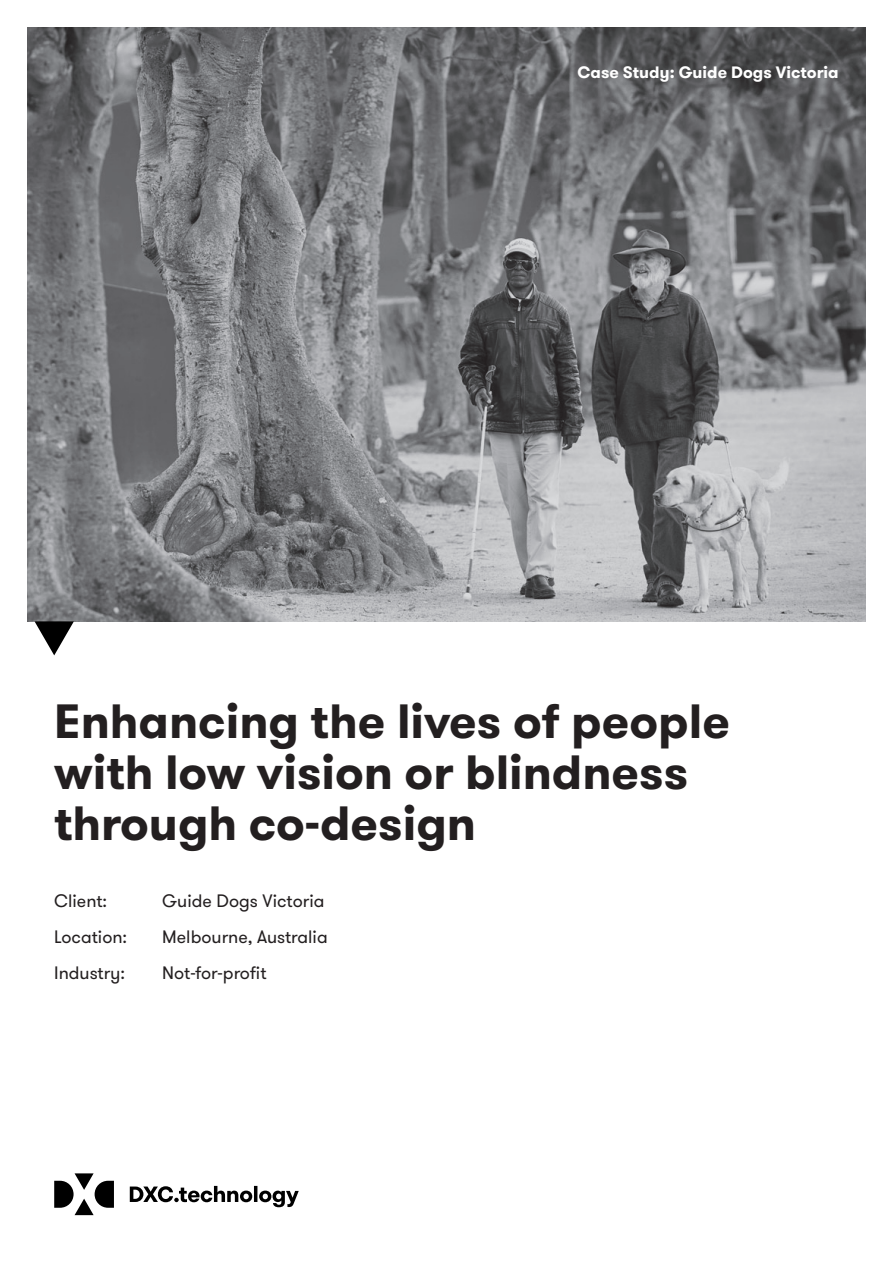
<style>
.page{position:relative;width:893px;height:1263px;background:#fff}
.page>*{position:absolute;margin:0;border:0;box-sizing:border-box;transform-origin:0 0}
.Main_Heading_Bold_32{font:700 48px/51px "GT Walsheim Pro";color:#231f20}
.Intro_Copy_Regular_1{font:18px "GT Walsheim Pro";color:#231f20}
.Running_head_Bold_11{font:700 16.5px "GT Walsheim Pro";color:#fff}
</style>
<div class="page">
<svg style="left:54px;top:1173px;width:245px;height:42px"></svg>
<img style="left:27px;top:27px;width:839px;height:594px">
<svg style="left:35px;top:621px;width:39px;height:34px"></svg>
<p class="Running_head_Bold_11" style="left:577px;top:61px;width:263px">Case Study: Guide Dogs Victoria</p>
<p class="Main_Heading_Bold_32" style="left:54px;top:696px;width:677px">Enhancing the lives of people with low vision or blindness through co-design</p>
<p class="Intro_Copy_Regular_1" style="left:54px;top:889px;width:55px">Client:</p>
<p class="Intro_Copy_Regular_1" style="left:162px;top:889px;width:164px">Guide Dogs Victoria</p>
<p class="Intro_Copy_Regular_1" style="left:54px;top:925px;width:74px">Location:</p>
<p class="Intro_Copy_Regular_1" style="left:162px;top:925px;width:167px">Melbourne, Australia</p>
<p class="Intro_Copy_Regular_1" style="left:54px;top:961px;width:72px">Industry:</p>
<p class="Intro_Copy_Regular_1" style="left:162px;top:961px;width:106px">Not-for-profit</p>
</div>
